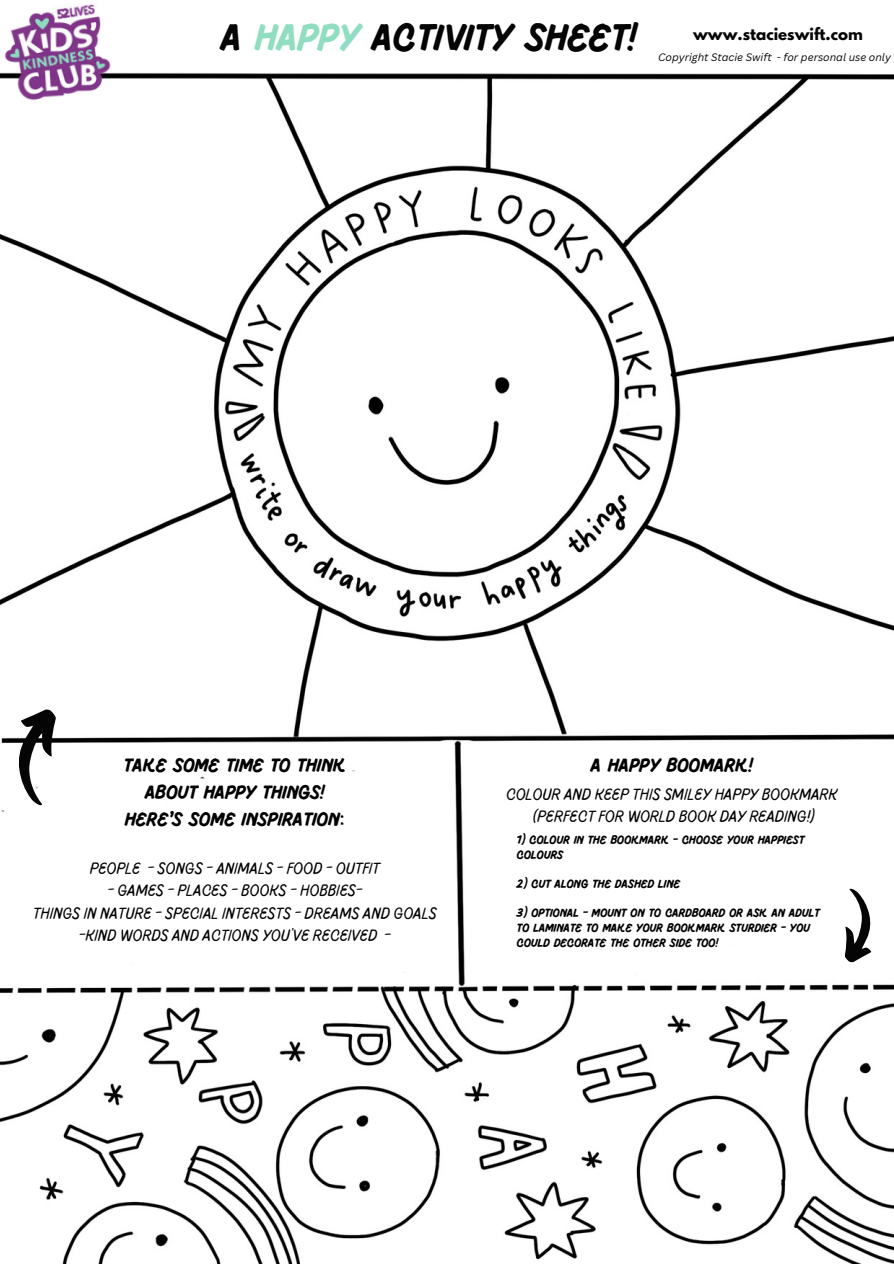
<style>
.page{position:relative;width:894px;height:1264px;background:#fff}
.page>*{position:absolute;margin:0;border:0;box-sizing:border-box;transform-origin:0 0}
.t1{font:700 39px "Pluma";color:#050505}
.t2{font:700 19.5px/27px "Pluma";color:#000;text-align:center}
.t3{font:100 16.5px/22.5px "Pluma";color:#000;text-align:center}
.t4{font:700 15px "League Spartan";color:#050505}
.t5{font:700 12px/15px "Pluma";color:#000}
.t6{font:italic 10.5px "Canva Sans";color:#050505}
.s1{color:#91ddc2}
</style>
<div class="page">
<img style="left:0;top:72px;width:893px;height:1191px">
<img style="left:0;top:4px;width:114px;height:103px">
<svg style="left:12px;top:706px;width:45px;height:100px"></svg>
<svg style="left:844px;top:888px;width:28px;height:74px"></svg>
<p class="t1" style="left:222px;top:21px;width:416px">A <span class="s1">HAPPY</span> ACTIVITY SHEET!</p>
<h1 class="t4" style="left:693px;top:27px;width:171px">www.stacieswift.com</h1>
<h4 class="t6" style="left:658px;top:49px;width:234px">Copyright Stacie Swift - for personal use only</h4>
<p class="t2" style="left:124px;top:753px;width:224px">TAKE SOME TIME TO THINK<br>ABOUT HAPPY THINGS!<br>HERE’S SOME INSPIRATION:</p>
<h2 class="t3" style="left:90px;top:857px;width:291px">PEOPLE - SONGS - ANIMALS - FOOD - OUTFIT</h2>
<h2 class="t3" style="left:33px;top:880px;width:405px">- GAMES - PLACES - BOOKS - HOBBIES-<br>THINGS IN NATURE - SPECIAL INTERESTS - DREAMS AND GOALS -KIND WORDS AND ACTIONS YOU’VE RECEIVED -</h2>
<h3 class="t2" style="left:591px;top:753px;width:163px">A HAPPY BOOMARK!</h3>
<h2 class="t3" style="left:506px;top:783px;width:333px">COLOUR AND KEEP THIS SMILEY HAPPY BOOKMARK (PERFECT FOR WORLD BOOK DAY READING!)</h2>
<h3 class="t5" style="left:516px;top:833px;width:289px">1) COLOUR IN THE BOOKMARK - CHOOSE YOUR HAPPIEST<br>COLOURS</h3>
<h5 class="t5" style="left:516px;top:877px;width:165px">2) CUT ALONG THE DASHED LINE</h5>
<h5 class="t5" style="left:516px;top:906px;width:304px">3) OPTIONAL - MOUNT ON TO CARDBOARD OR ASK AN ADULT<br>TO LAMINATE TO MAKE YOUR BOOKMARK STURDIER - YOU<br>COULD DECORATE THE OTHER SIDE TOO!</h5>
</div>
